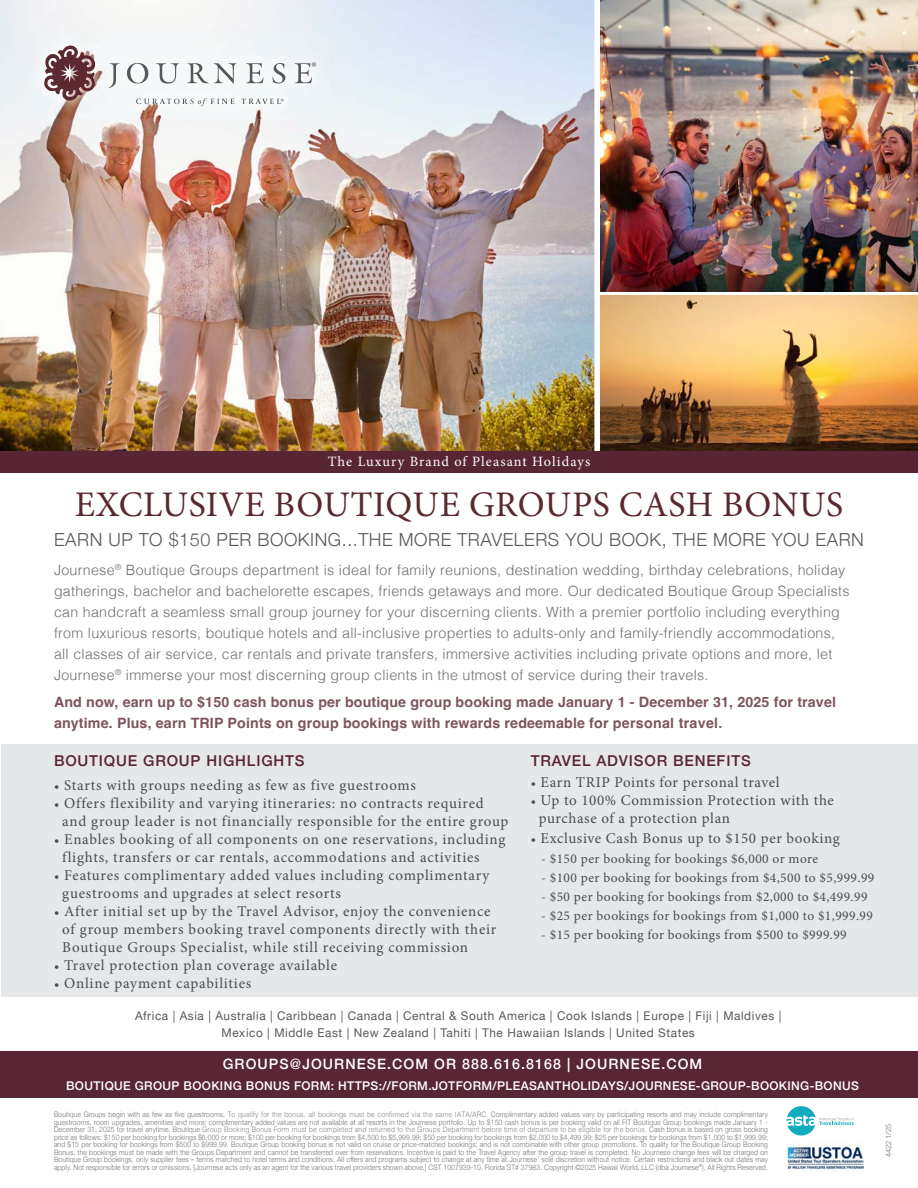
<style>
.page{position:relative;width:918px;height:1188px;background:#fff}
.page>*{position:absolute;margin:0;border:0;box-sizing:border-box;transform-origin:0 0}
.t1{font:36px "Minion Pro";letter-spacing:.015em;color:#5b282f}
.t2{font:300 18px "Helvetica Neue";letter-spacing:.03em;color:#57585a}
.t3{font:15px/18px "Minion Pro";letter-spacing:.045em;color:#4b4c4d}
.t4{font:500 15px "Helvetica Neue";letter-spacing:.055em;color:#582534}
.t5{font:300 14.25px/21px "Helvetica";letter-spacing:.02em;color:#6c6d70}
.t6{font:700 14.25px/21px "Helvetica";letter-spacing:.01em;color:#7d555c}
.t7{font:500 14.25px "Helvetica Neue";letter-spacing:.075em;color:#fff}
.t8{font:14.25px "Minion Pro";letter-spacing:.075em;color:#fff}
.t9{font:13.5px "Minion Pro";letter-spacing:.03em;color:#4b4c4d}
.t10{font:12.45px "Myriad Pro";color:#57585a}
.t11{font:12px/16.5px "Helvetica Neue";letter-spacing:.05em;color:#57585a;text-align:center}
.t12{font:500 12px "Helvetica Neue";letter-spacing:.03em;color:#fff}
.t13{font:300 7.5px/7.5px "Helvetica Neue";letter-spacing:.02em;color:#717275;scale:.9 1}
.t14{font:300 7.5px "Helvetica";letter-spacing:.02em;color:#808285;scale:.9 1}
.t15{font:300 7.5px "Helvetica Neue";letter-spacing:.02em;color:#717275}
.t16{font:7.5px "Myriad Pro";color:#57585a}
.s1{font-size:13.5px}
.s2{font-family:"Helvetica";color:#808285}
.s3{font-family:"Helvetica Neue";color:#717275}
</style>
<div class="page">
<img style="left:600px;top:296px;width:318px;height:155px">
<img style="left:600px;top:0;width:318px;height:292px">
<img style="left:0;top:0;width:594px;height:451px">
<div style="left:1px;top:744px;width:917px;height:253px;background:#e6e7e9"></div>
<div style="left:0;top:451px;width:918px;height:22px;background:#582534"></div>
<div style="left:0;top:1052px;width:918px;height:46px;background:#592636"></div>
<img style="left:787px;top:1142px;width:77px;height:29px">
<svg style="left:787px;top:1106px;width:67px;height:30px"></svg>
<img style="left:32px;top:33px;width:296px;height:85px">
<svg style="left:44px;top:46px;width:51px;height:55px"></svg>
<svg style="left:109px;top:63px;width:11px;height:25px"></svg>
<svg style="left:127px;top:63px;width:21px;height:21px"></svg>
<svg style="left:156px;top:63px;width:23px;height:21px"></svg>
<svg style="left:187px;top:63px;width:50px;height:21px"></svg>
<svg style="left:246px;top:63px;width:17px;height:20px"></svg>
<svg style="left:272px;top:63px;width:13px;height:21px"></svg>
<svg style="left:295px;top:63px;width:17px;height:20px"></svg>
<svg style="left:136px;top:98px;width:99px;height:8px"></svg>
<svg style="left:241px;top:99px;width:40px;height:5px"></svg>
<p class="t16" style="left:281px;top:96px;width:5px">®</p>
<h3 class="t10" style="left:312px;top:59px;width:7px">®</h3>
<h3 class="t8" style="left:328px;top:452px;width:264px">The Luxury Brand of Pleasant Holidays</h3>
<h1 class="t1" style="left:75px;top:480px;width:770px">EXCLUSIVE BOUTIQUE GROUPS CASH BONUS</h1>
<h2 class="t2" style="left:54px;top:525px;width:811px">EARN UP TO $150 PER BOOKING...THE MORE TRAVELERS YOU BOOK, THE MORE YOU EARN</h2>
<p class="t5" style="left:54px;top:559px;width:797px">Journese<sup>®</sup> Boutique Groups department is ideal for family reunions, destination wedding, birthday celebrations, holiday gatherings, bachelor and bachelorette escapes, friends getaways and more. Our dedicated Boutique Group Specialists can handcraft a seamless small group journey for your discerning clients. With a premier portfolio including everything from luxurious resorts, boutique hotels and all-inclusive properties to adults-only and family-friendly accommodations, all classes of air service, car rentals and private transfers, immersive activities including private options and more, let Journese<sup>®</sup> immerse your most discerning group clients in the utmost of service during their travels.</p>
<h3 class="t6" style="left:54px;top:693px;width:784px">And now, earn up to $150 cash bonus per boutique group booking made January 1 - December 31, 2025 for travel anytime. Plus, earn TRIP Points on group bookings with rewards redeemable for personal travel.</h3>
<h3 class="t4" style="left:531px;top:749px;width:222px">TRAVEL ADVISOR BENEFITS</h3>
<h3 class="t3" style="left:531px;top:773px;width:250px"><span class="s1">•</span> Earn TRIP Points for personal travel</h3>
<h3 class="t3" style="left:539px;top:791px;width:297px;text-indent:-8px"><span class="s1">•</span> Up to 100% Commission Protection with the purchase of a protection plan</h3>
<h3 class="t3" style="left:531px;top:829px;width:311px"><span class="s1">•</span> Exclusive Cash Bonus up to $150 per booking</h3>
<h3 class="t9" style="left:541px;top:850px;width:278px">- $150 per booking for bookings $6,000 or more</h3>
<h3 class="t9" style="left:541px;top:869px;width:335px">- $100 per booking for bookings from $4,500 to $5,999.99</h3>
<h3 class="t9" style="left:541px;top:888px;width:328px">- $50 per booking for bookings from $2,000 to $4,499.99</h3>
<h3 class="t9" style="left:541px;top:907px;width:333px">- $25 per bookings for bookings from $1,000 to $1,999.99</h3>
<h3 class="t9" style="left:541px;top:926px;width:307px">- $15 per booking for bookings from $500 to $999.99</h3>
<h3 class="t4" style="left:54px;top:749px;width:252px">BOUTIQUE GROUP HIGHLIGHTS</h3>
<h3 class="t3" style="left:54px;top:776px;width:364px"><span class="s1">•</span> Starts with groups needing as few as five guestrooms</h3>
<h3 class="t3" style="left:62px;top:794px;width:448px;text-indent:-8px"><span class="s1">•</span> Offers flexibility and varying itineraries: no contracts required and group leader is not financially responsible for the entire group</h3>
<h3 class="t3" style="left:62px;top:830px;width:445px;text-indent:-8px"><span class="s1">•</span> Enables booking of all components on one reservations, including flights, transfers or car rentals, accommodations and activities</h3>
<h3 class="t3" style="left:62px;top:866px;width:429px;text-indent:-8px"><span class="s1">•</span> Features complimentary added values including complimentary guestrooms and upgrades at select resorts</h3>
<h3 class="t3" style="left:62px;top:902px;width:436px;text-indent:-8px"><span class="s1">•</span> After initial set up by the Travel Advisor, enjoy the convenience of group members booking travel components directly with their<br>Boutique Groups Specialist, while still receiving commission</h3>
<h3 class="t3" style="left:54px;top:956px;width:285px"><span class="s1">•</span> Travel protection plan coverage available</h3>
<h3 class="t3" style="left:54px;top:974px;width:199px"><span class="s1">•</span> Online payment capabilities</h3>
<h3 class="t11" style="left:135px;top:1008px;width:648px">Africa | Asia | Australia | Caribbean | Canada | Central &amp; South America | Cook Islands | Europe | Fiji | Maldives |<br>Mexico | Middle East | New Zealand | Tahiti | The Hawaiian Islands | United States</h3>
<h3 class="t7" style="left:223px;top:1052px;width:481px">GROUPS@JOURNESE.COM OR 888.616.8168 | JOURNESE.COM</h3>
<h3 class="t12" style="left:66px;top:1076px;width:794px">BOUTIQUE GROUP BOOKING BONUS FORM: HTTPS://FORM.JOTFORM/PLEASANTHOLIDAYS/JOURNESE-GROUP-BOOKING-BONUS</h3>
<p class="t13" style="left:54px;top:1110px;width:795px">Boutique Groups begin with as few as five guestrooms. <span class="s2">To qualify for the bonus, all bookings must be confirmed via the same IATA/ARC.</span> Complimentary added values vary by participating resorts and may include complimentary guestrooms, room upgrades, amenities and more; complimentary added values are not available at all resorts in the Journese portfolio. Up to $150 cash bonus is per booking valid on all FIT Boutique Group bookings made January 1 -</p>
<p class="t14" style="left:54px;top:1123px;width:795px"><span class="s3">December 31, 2025 for travel anytime. Boutique</span> Group Booking Bonus Form must be completed and returned to the Groups Department before time of departure to be eligible for the bonus. <span class="s3">Cash bonus is based on gross booking</span></p>
<p class="t13" style="left:54px;top:1133px;width:795px;text-align:justify">price as follows: $150 per booking for bookings $6,000 or more; $100 per booking for bookings from $4,500 to $5,999.99; $50 per booking for bookings from $2,000 to $4,499.99; $25 per bookings for bookings from $1,000 to $1,999.99; and $15 per booking for bookings from $500 to $999.99. Boutique Group booking bonus is not valid on cruise or price-matched bookings; and is not combinable with other group promotions. To qualify for the Boutique Group Booking Bonus, the bookings must be made with the Groups Department and cannot be transferred over from reservations. Incentive is paid to the Travel Agency after the group travel is completed. No Journese change fees will be charged on Boutique Group bookings, only supplier fees – terms matched to hotel terms and conditions. All offers and programs subject to change at any time at Journese’ sole discretion without notice. Certain restrictions and black out dates may apply. Not responsible for errors or omissions. [Journese acts only as an agent for the various travel providers shown above.] CST 1007939-10. Florida ST# 37983. Copyright ©2025 Hawaii World, LLC (dba Journese<sup>®</sup>). All Rights Reserved.</p>
<p class="t15" style="left:883px;top:1157px;width:35px;rotate:-90deg">4422 1/25</p>
</div>
